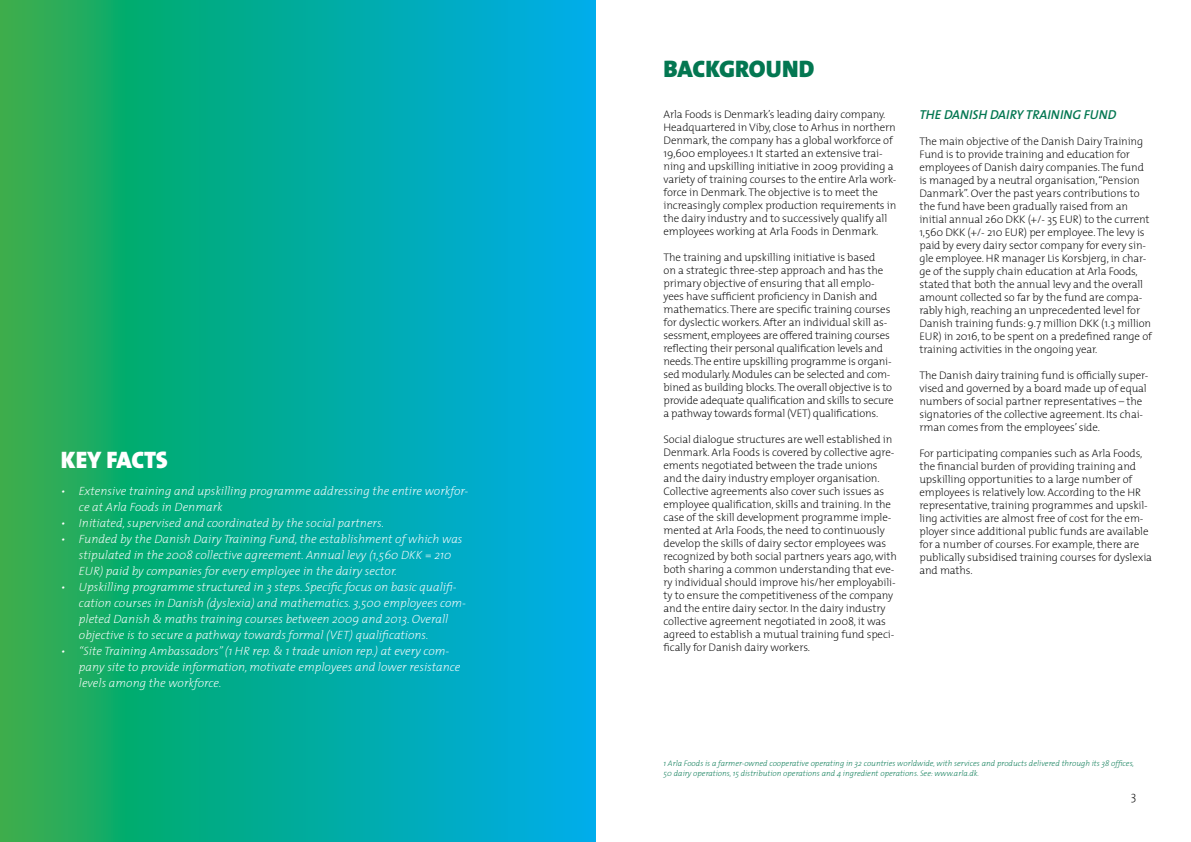
<style>
.page{position:relative;width:1191px;height:842px;background:#fff}
.page>*{position:absolute;margin:0;border:0;box-sizing:border-box;transform-origin:0 0}
.t1{font:24px "The Mix Black Caps";color:#037751}
.t2{font:24px "The Mix Black Caps";letter-spacing:-.015em;color:#fff}
.t3{font:italic 600 13px "The Mix";color:#037751}
.t4{font:italic 200 12px/16px "The Mix";color:#fff}
.t5{font:200 12px "The Mix";color:#000}
.t6{font:200 11px/13px "The Mix";letter-spacing:-.01em;color:#000}
.t7{font:italic 200 8px/10px "The Mix";color:#037751}
</style>
<div class="page">
<svg style="left:0;top:0;width:595px;height:842px;background:#08ac9a"></svg>
<h1 class="t2" style="left:61px;top:439px;width:108px">KEY FACTS</h1>
<p class="t4" style="left:79px;top:482px;width:391px;text-indent:-18px">• Extensive training and upskilling programme addressing the entire workfor&shy;ce at Arla Foods in Denmark</p>
<p class="t4" style="left:61px;top:514px;width:325px">• Initiated, supervised and coordinated by the social partners.</p>
<p class="t4" style="left:79px;top:530px;width:385px;text-indent:-18px">• Funded by the Danish Dairy Training Fund, the establishment of which was stipulated in the 2008 collective agreement. Annual levy (1,560 DKK = 210<br>EUR) paid by companies for every employee in the dairy sector.</p>
<p class="t4" style="left:79px;top:578px;width:389px;text-indent:-18px">• Upskilling programme structured in 3 steps. Specific focus on basic qualifi&shy;cation courses in Danish (dyslexia) and mathematics. 3,500 employees com&shy;pleted Danish &amp; maths training courses between 2009 and 2013. Overall objective is to secure a pathway towards formal (VET) qualifications.</p>
<p class="t4" style="left:79px;top:642px;width:383px;text-indent:-18px">• “Site Training Ambassadors” (1 HR rep. &amp; 1 trade union rep.) at every com&shy;pany site to provide information, motivate employees and lower resistance levels among the workforce.</p>
<h1 class="t1" style="left:663px;top:48px;width:152px">BACKGROUND</h1>
<p class="t6" style="left:663px;top:107px;width:234px">Arla Foods is Denmark’s leading dairy company.<br>Headquartered in Viby, close to Arhus in northern Denmark, the company has a global workforce of 19,600 employees.1 It started an extensive trai&shy;ning and upskilling initiative in 2009 providing a variety of training courses to the entire Arla work&shy;force in Denmark. The objective is to meet the increasingly complex production requirements in the dairy industry and to successively qualify all employees working at Arla Foods in Denmark.</p>
<p class="t6" style="left:663px;top:250px;width:232px">The training and upskilling initiative is based<br>on a strategic three-step approach and has the primary objective of ensuring that all emplo&shy;yees have sufficient proficiency in Danish and mathematics. There are specific training courses for dyslectic workers. After an individual skill as&shy;sessment, employees are offered training courses reflecting their personal qualification levels and needs. The entire upskilling programme is organi&shy;sed modularly. Modules can be selected and com&shy;bined as building blocks. The overall objective is to provide adequate qualification and skills to secure a pathway towards formal (VET) qualifications.</p>
<p class="t6" style="left:663px;top:432px;width:235px">Social dialogue structures are well established in Denmark. Arla Foods is covered by collective agre&shy;ements negotiated between the trade unions and the dairy industry employer organisation.<br>Collective agreements also cover such issues as employee qualification, skills and training. In the case of the skill development programme imple&shy;mented at Arla Foods, the need to continuously develop the skills of dairy sector employees was recognized by both social partners years ago, with both sharing a common understanding that eve&shy;ry individual should improve his/her employabili&shy;ty to ensure the competitiveness of the company and the entire dairy sector. In the dairy industry collective agreement negotiated in 2008, it was agreed to establish a mutual training fund speci&shy;fically for Danish dairy workers.</p>
<p class="t3" style="left:919px;top:104px;width:198px">THE DANISH DAIRY TRAINING FUND</p>
<p class="t6" style="left:919px;top:134px;width:234px">The main objective of the Danish Dairy Training Fund is to provide training and education for employees of Danish dairy companies. The fund is managed by a neutral organisation, “Pension Danmark”. Over the past years contributions to the fund have been gradually raised from an initial annual 260 DKK (+/- 35 EUR) to the current 1,560 DKK (+/- 210 EUR) per employee. The levy is paid by every dairy sector company for every sin&shy;gle employee. HR manager Lis Korsbjerg, in char&shy;ge of the supply chain education at Arla Foods, stated that both the annual levy and the overall amount collected so far by the fund are compa&shy;rably high, reaching an unprecedented level for Danish training funds: 9.7 million DKK (1.3 million EUR) in 2016, to be spent on a predefined range of training activities in the ongoing year.</p>
<p class="t6" style="left:919px;top:368px;width:230px">The Danish dairy training fund is officially super&shy;vised and governed by a board made up of equal numbers of social partner representatives – the signatories of the collective agreement. Its chai&shy;rman comes from the employees’ side.</p>
<p class="t6" style="left:919px;top:446px;width:234px">For participating companies such as Arla Foods, the financial burden of providing training and upskilling opportunities to a large number of employees is relatively low. According to the HR representative, training programmes and upskil&shy;ling activities are almost free of cost for the em&shy;ployer since additional public funds are available for a number of courses. For example, there are publically subsidised training courses for dyslexia and maths.</p>
<p class="t7" style="left:663px;top:758px;width:472px">1 Arla Foods is a farmer-owned cooperative operating in 32 countries worldwide, with services and products delivered through its 38 offices,<br>50 dairy operations, 15 distribution operations and 4 ingredient operations. See: www.arla.dk.</p>
<p class="t5" style="left:1130px;top:786px;width:7px">3</p>
</div>
